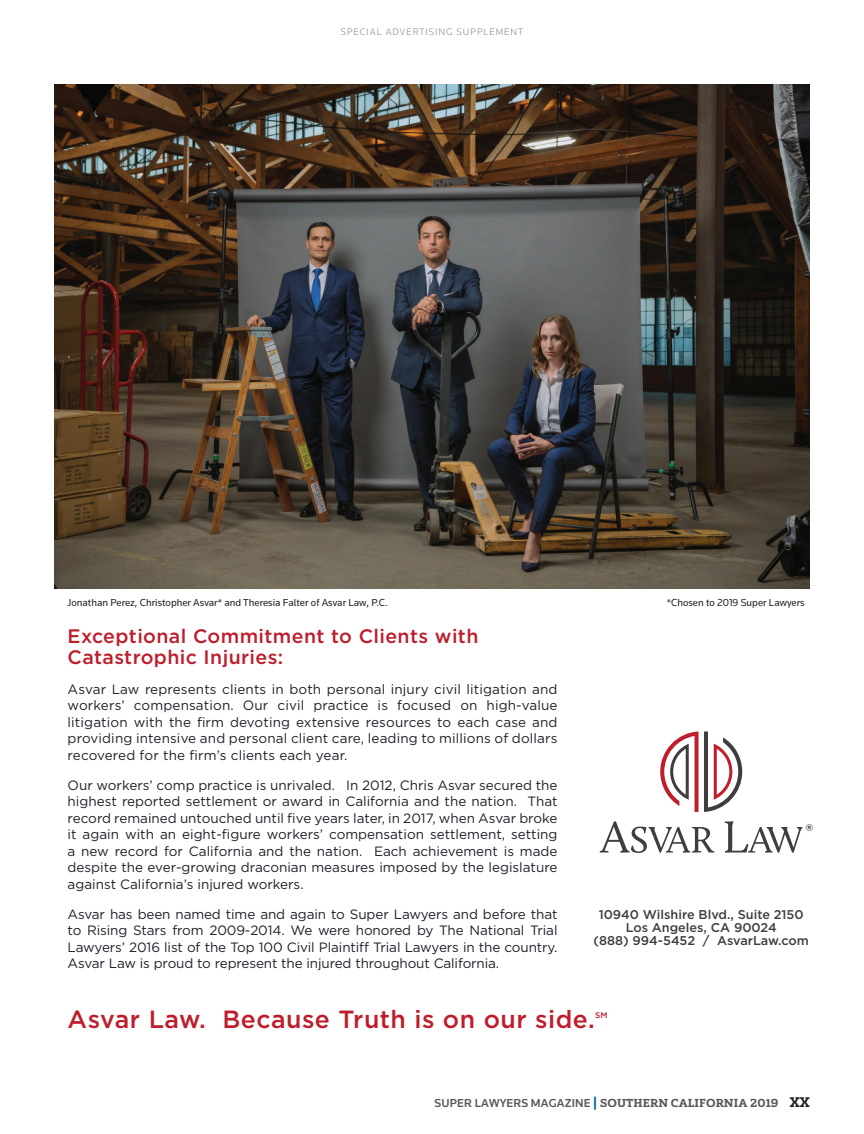
<style>
.page{position:relative;width:864px;height:1134px;background:#fff}
.page>*{position:absolute;margin:0;border:0;box-sizing:border-box;transform-origin:0 0}
.t1{font:500 24.9px "Gotham";letter-spacing:.02em;color:#be1d2c}
.t2{font:500 19.5px/21px "Gotham";letter-spacing:.02em;color:#be1d2c}
.t3{font:13.5px/16.5px "Gotham";color:#1f212a;text-align:justify}
.t4{font:500 12.75px/12.8px "Gotham";color:#3e3e3f;text-align:center}
.t5{font:11.25px "Solitas Slab Ext Dem";letter-spacing:.01em;color:#57585a}
.t6{font:10.5px "Knowledge";color:#231f20}
.t7{font:300 9.75px "Knowledge";letter-spacing:.1em;color:#808285}
.t8{font:500 9.6px "Gotham";color:#231f20}
.t9{font:500 8.1px "Gotham";color:#be1d2c}
.s1{font-family:"Knowledge";font-weight:500;font-size:12px}
.s2{font-family:"Solitas Slab";font-weight:700;font-stretch:expanded;font-size:13.5px;color:#006494}
.s3{font-size:13.5px;color:#231f20}
</style>
<div class="page">
<img style="left:54px;top:85px;width:756px;height:504px">
<svg style="left:660px;top:732px;width:82px;height:80px"></svg>
<svg style="left:600px;top:821px;width:114px;height:32px"></svg>
<svg style="left:725px;top:821px;width:78px;height:32px"></svg>
<p class="t7" style="left:341px;top:25px;width:184px">SPECIAL ADVERTISING SUPPLEMENT</p>
<p class="t6" style="left:68px;top:596px;width:322px">Jonathan Perez, Christopher Asvar* and Theresia Falter of Asvar Law, P.C.</p>
<p class="t6" style="left:667px;top:596px;width:139px">*Chosen to 2019 Super Lawyers</p>
<h2 class="t2" style="left:68px;top:625px;width:412px">Exceptional Commitment to Clients with<br>Catastrophic Injuries:</h2>
<p class="t3" style="left:68px;top:680px;width:491px">Asvar Law represents clients in both personal injury civil litigation and workers’ compensation. Our civil practice is focused on high-value litigation with the firm devoting extensive resources to each case and providing intensive and personal client care, leading to millions of dollars recovered for the firm’s clients each year.</p>
<p class="t3" style="left:68px;top:776px;width:491px">Our workers’ comp practice is unrivaled. In 2012, Chris Asvar secured the highest reported settlement or award in California and the nation. That record remained untouched until five years later, in 2017, when Asvar broke it again with an eight-figure workers’ compensation settlement, setting a new record for California and the nation. Each achievement is made despite the ever-growing draconian measures imposed by the legislature against California’s injured workers.</p>
<p class="t3" style="left:68px;top:905px;width:491px">Asvar has been named time and again to Super Lawyers and before that to Rising Stars from 2009-2014. We were honored by The National Trial Lawyers’ 2016 list of the Top 100 Civil Plaintiff Trial Lawyers in the country.<br>Asvar Law is proud to represent the injured throughout California.</p>
<p class="t4" style="left:594px;top:908px;width:217px">10940 Wilshire Blvd., Suite 2150<br>Los Angeles, CA 90024<br>(888) 994-5452 / AsvarLaw.com</p>
<p class="t8" style="left:805px;top:822px;width:9px">®</p>
<h1 class="t1" style="left:68px;top:1006px;width:529px">Asvar Law. Because Truth is on our side.</h1>
<p class="t9" style="left:595px;top:1010px;width:14px">SM</p>
<p class="t5" style="left:435px;top:1096px;width:377px"><span class="s1">SUPER LAWYERS MAGAZINE</span> <span class="s2">|</span> SOUTHERN CALIFORNIA 2019 <span class="s3">XX</span></p>
</div>
